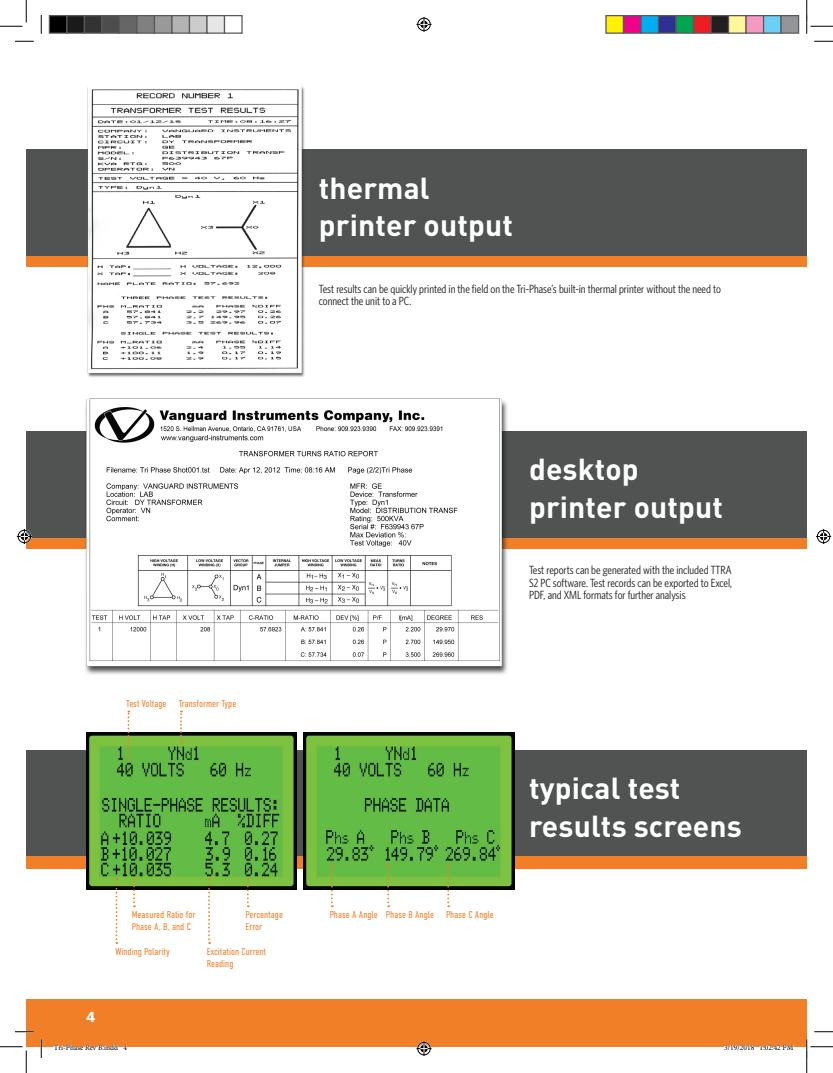
<style>
.page{position:relative;width:833px;height:1073px;background:#fff}
.page>*{position:absolute;margin:0;border:0;box-sizing:border-box;transform-origin:0 0}
.t1{font:700 30px/37.5px "DIN";letter-spacing:.005em;color:#fff}
.t2{font:700 15px "Whitney";color:#fff}
.t3{font:11.88px/12.5px "Whitney Condensed";color:#231f20;text-align:justify}
.t4{font:300 10px/12px "DIN Condensed";color:#f07f27}
.t5{font:7.5px "Minion Pro";color:#000}
</style>
<div class="page">
<div style="left:26px;top:749px;width:780px;height:107px;background:#515353"></div>
<div style="left:26px;top:856px;width:780px;height:12px;background:#f07f27"></div>
<div style="left:26px;top:537px;width:780px;height:11px;background:#f07f27"></div>
<div style="left:26px;top:256px;width:780px;height:11px;background:#f07f27"></div>
<div style="left:26px;top:149px;width:780px;height:107px;background:#515353"></div>
<div style="left:26px;top:431px;width:780px;height:106px;background:#515353"></div>
<div style="left:26px;top:999px;width:780px;height:47px;background:#f07f27"></div>
<img style="left:80px;top:398px;width:430px;height:277px">
<img style="left:87px;top:86px;width:218px;height:291px">
<img style="left:86px;top:732px;width:210px;height:157px">
<img style="left:304px;top:732px;width:210px;height:157px">
<svg style="left:133px;top:878px;width:2px;height:29px"></svg>
<svg style="left:116px;top:878px;width:1px;height:65px"></svg>
<svg style="left:208px;top:878px;width:2px;height:65px"></svg>
<svg style="left:247px;top:878px;width:2px;height:29px"></svg>
<svg style="left:128px;top:710px;width:1px;height:49px"></svg>
<svg style="left:180px;top:710px;width:2px;height:33px"></svg>
<svg style="left:331px;top:863px;width:2px;height:44px"></svg>
<svg style="left:387px;top:863px;width:2px;height:44px"></svg>
<svg style="left:447px;top:863px;width:2px;height:44px"></svg>
<svg style="left:15px;top:40px;width:19px;height:2px"></svg>
<svg style="left:814px;top:40px;width:18px;height:2px"></svg>
<svg style="left:15px;top:1030px;width:19px;height:2px"></svg>
<svg style="left:814px;top:1031px;width:18px;height:1px"></svg>
<svg style="left:40px;top:15px;width:2px;height:19px"></svg>
<svg style="left:40px;top:1039px;width:2px;height:19px"></svg>
<svg style="left:0;top:0;width:27px;height:27px"></svg>
<svg style="left:0;top:1046px;width:27px;height:26px"></svg>
<svg style="left:806px;top:0;width:26px;height:34px"></svg>
<svg style="left:805px;top:1039px;width:27px;height:33px"></svg>
<svg style="left:416px;top:17px;width:15px;height:15px"></svg>
<svg style="left:416px;top:1041px;width:15px;height:15px"></svg>
<svg style="left:17px;top:529px;width:15px;height:15px"></svg>
<svg style="left:816px;top:529px;width:15px;height:15px"></svg>
<div style="left:49px;top:16px;width:18px;height:17px;background:#000"></div>
<div style="left:49px;top:15px;width:19px;height:19px;border:1px solid #595959"></div>
<div style="left:67px;top:16px;width:17px;height:17px;background:#1a1a1a"></div>
<div style="left:66px;top:15px;width:19px;height:19px;border:1px solid #595959"></div>
<div style="left:84px;top:16px;width:18px;height:17px;background:#333"></div>
<div style="left:84px;top:15px;width:18px;height:19px;border:1px solid #595959"></div>
<div style="left:102px;top:16px;width:17px;height:17px;background:#4d4d4d"></div>
<div style="left:101px;top:15px;width:19px;height:19px;border:1px solid #595959"></div>
<div style="left:119px;top:16px;width:18px;height:17px;background:#666"></div>
<div style="left:119px;top:15px;width:19px;height:19px;border:1px solid #595959"></div>
<div style="left:137px;top:16px;width:17px;height:17px;background:#808080"></div>
<div style="left:136px;top:15px;width:19px;height:19px;border:1px solid #595959"></div>
<div style="left:154px;top:16px;width:18px;height:17px;background:#999"></div>
<div style="left:154px;top:15px;width:18px;height:19px;border:1px solid #595959"></div>
<div style="left:172px;top:16px;width:17px;height:17px;background:#b3b3b3"></div>
<div style="left:171px;top:15px;width:19px;height:19px;border:1px solid #595959"></div>
<div style="left:189px;top:16px;width:18px;height:17px;background:#ccc"></div>
<div style="left:189px;top:15px;width:19px;height:19px;border:1px solid #595959"></div>
<div style="left:207px;top:16px;width:17px;height:17px;background:#e6e6e6"></div>
<div style="left:206px;top:15px;width:19px;height:19px;border:1px solid #595959"></div>
<div style="left:224px;top:15px;width:18px;height:19px;border:1px solid #595959"></div>
<div style="left:606px;top:16px;width:17px;height:17px;background:#fff101"></div>
<div style="left:605px;top:15px;width:19px;height:19px;border:1px solid #595959"></div>
<div style="left:623px;top:16px;width:18px;height:17px;background:#ed028c"></div>
<div style="left:622px;top:15px;width:19px;height:19px;border:1px solid #595959"></div>
<div style="left:641px;top:16px;width:17px;height:17px;background:#00aeef"></div>
<div style="left:640px;top:15px;width:19px;height:19px;border:1px solid #595959"></div>
<div style="left:658px;top:16px;width:18px;height:17px;background:#2e3092"></div>
<div style="left:658px;top:15px;width:18px;height:19px;border:1px solid #595959"></div>
<div style="left:676px;top:16px;width:17px;height:17px;background:#00a54f"></div>
<div style="left:675px;top:15px;width:19px;height:19px;border:1px solid #595959"></div>
<div style="left:693px;top:16px;width:18px;height:17px;background:#ee1d23"></div>
<div style="left:692px;top:15px;width:19px;height:19px;border:1px solid #595959"></div>
<div style="left:711px;top:16px;width:17px;height:17px;background:#231f20"></div>
<div style="left:710px;top:15px;width:19px;height:19px;border:1px solid #595959"></div>
<div style="left:728px;top:16px;width:18px;height:17px;background:#fff79a"></div>
<div style="left:728px;top:15px;width:18px;height:19px;border:1px solid #595959"></div>
<div style="left:746px;top:16px;width:17px;height:17px;background:#f499c2"></div>
<div style="left:745px;top:15px;width:19px;height:19px;border:1px solid #595959"></div>
<div style="left:763px;top:16px;width:18px;height:17px;background:#6bcff6"></div>
<div style="left:762px;top:15px;width:19px;height:19px;border:1px solid #595959"></div>
<div style="left:781px;top:16px;width:17px;height:17px;background:#939598"></div>
<div style="left:780px;top:15px;width:19px;height:19px;border:1px solid #595959"></div>
<svg style="left:53px;top:1044px;width:74px;height:3px"></svg>
<svg style="left:724px;top:1045px;width:69px;height:2px"></svg>
<h1 class="t1" style="left:319px;top:168px;width:195px">thermal printer output</h1>
<p class="t3" style="left:319px;top:282px;width:403px">Test results can be quickly printed in the field on the Tri-Phase’s built-in thermal printer without the need to connect the unit to a PC.</p>
<h1 class="t1" style="left:529px;top:449px;width:195px">desktop printer output</h1>
<p class="t4" style="left:126px;top:697px;width:112px">Test Voltage Transformer Type</p>
<p class="t2" style="left:86px;top:1007px;width:11px">4</p>
<p class="t4" style="left:246px;top:908px;width:39px">Percentage<br>Error</p>
<p class="t4" style="left:132px;top:908px;width:65px">Measured Ratio for<br>Phase A, B, and C</p>
<p class="t4" style="left:116px;top:946px;width:56px">Winding Polarity</p>
<p class="t4" style="left:207px;top:946px;width:61px">Excitation Current<br>Reading</p>
<p class="t3" style="left:529px;top:563px;width:204px">Test reports can be generated with the included TTRA S2 PC software. Test records can be exported to Excel, PDF, and XML formats for further analysis</p>
<p class="t4" style="left:329px;top:908px;width:166px">Phase A Angle Phase B Angle Phase C Angle</p>
<h1 class="t1" style="left:529px;top:768px;width:214px">typical test results screens</h1>
<p class="t5" style="left:54px;top:1043px;width:75px">Tri-Phase Rev B.indd 4</p>
<p class="t5" style="left:724px;top:1043px;width:71px">3/19/2018 1:02:42 PM</p>
</div>
